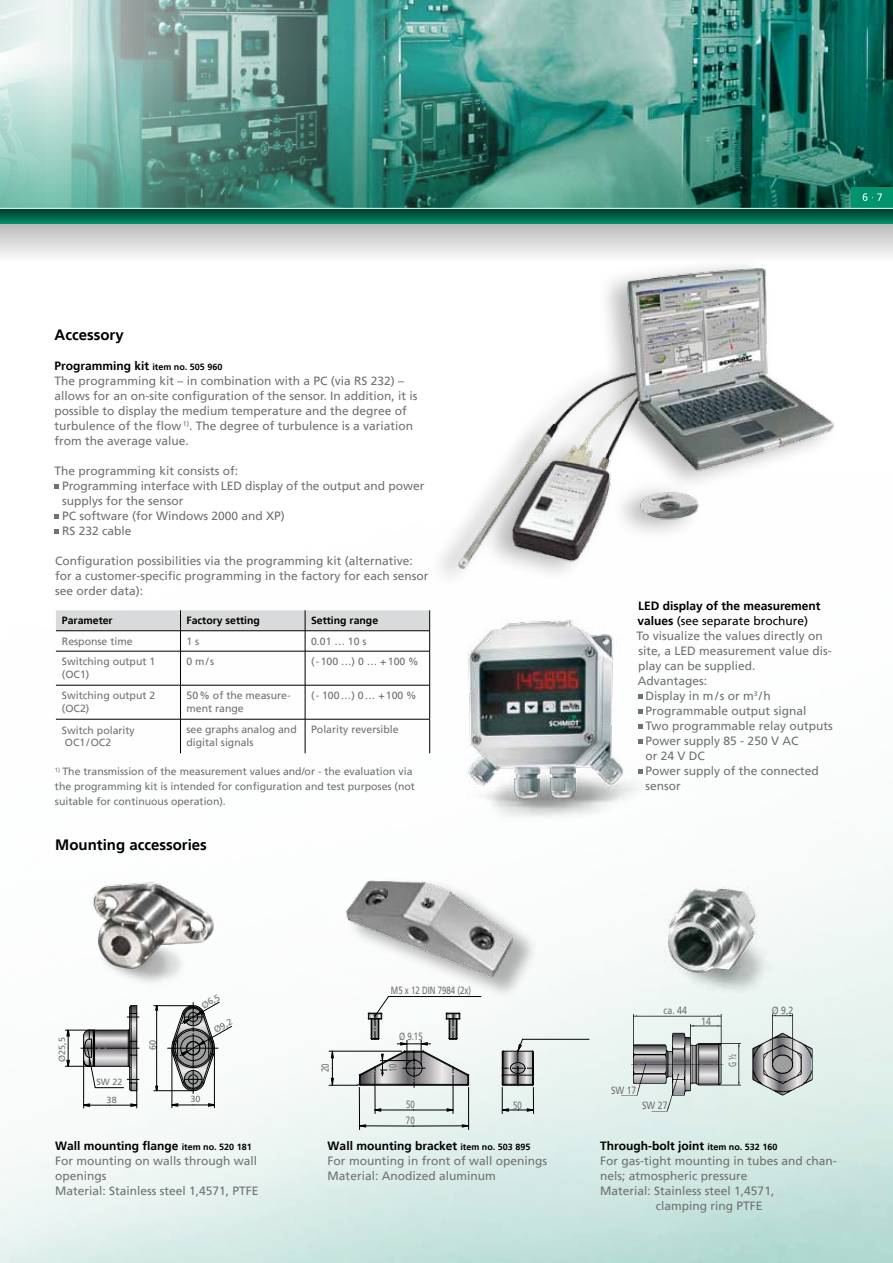
<style>
.page{position:relative;width:893px;height:1263px;background:#fff}
.page>*{position:absolute;margin:0;border:0;box-sizing:border-box;transform-origin:0 0}
.t1{font:700 15px "Frutiger LT";color:#000}
.t2{font:12px/15px "Frutiger LT";color:#707172}
.t3{font:700 12px "Frutiger LT";color:#000}
.t4{font:12px "Frutiger LT";color:#000}
.t5{font:10.5px/12.6px "Frutiger LT";color:#707172}
.t6{font:700 10.5px "Frutiger LT";color:#000}
.t7{font:10.5px "Frutiger LT";color:#707172;scale:.75 1}
.t8{font:10.5px "Frutiger LT";color:#707172;scale:.83 1}
.t9{font:10.5px "Frutiger LT";color:#707172;scale:.67 1}
.t10{font:9px "Frutiger LT";color:#707172}
.s1{font-weight:700;color:#000}
.s2{font-weight:700;font-size:9px;color:#000}
.s3{font-weight:700}
.s4{font-size:9px}
</style>
<div class="page">
<img style="left:0;top:484px;width:893px;height:779px">
<svg style="left:0;top:223px;width:893px;height:34px;background:#d0d5d3"></svg>
<img style="left:44px;top:0;width:849px;height:60px">
<img style="left:0;top:60px;width:893px;height:148px">
<svg style="left:0;top:209px;width:893px;height:14px;background:#006248"></svg>
<div style="left:852px;top:187px;width:41px;height:21px;background:#00946c"></div>
<img style="left:450px;top:603px;width:203px;height:225px">
<div style="left:428px;top:256px;width:410px;height:335px;background:#fefefe"></div>
<img style="left:444px;top:266px;width:391px;height:311px">
<img style="left:655px;top:876px;width:134px;height:117px">
<div style="left:346px;top:876px;width:193px;height:124px;background:#000;opacity:.3"></div>
<img style="left:336px;top:867px;width:180px;height:119px">
<img style="left:85px;top:876px;width:133px;height:116px">
<hr style="left:468px;top:1087px;width:1px;height:42px;background:#000">
<hr style="left:359px;top:1087px;width:1px;height:42px;background:#000">
<hr style="left:414px;top:1125px;width:55px;height:1px;background:#000">
<hr style="left:359px;top:1125px;width:55px;height:1px;background:#000">
<svg style="left:462px;top:1124px;width:7px;height:4px"></svg>
<svg style="left:360px;top:1124px;width:6px;height:4px"></svg>
<hr style="left:375px;top:1074px;width:1px;height:39px;background:#000">
<hr style="left:453px;top:1075px;width:1px;height:38px;background:#000">
<hr style="left:375px;top:1110px;width:39px;height:1px;background:#000">
<hr style="left:414px;top:1110px;width:39px;height:1px;background:#000">
<hr style="left:388px;top:996px;width:93px;height:1px;background:#000">
<hr style="left:522px;top:1039px;width:67px;height:1px;background:#000">
<svg style="left:501px;top:1038px;width:33px;height:75px;background:#adb2b1"></svg>
<svg style="left:329px;top:996px;width:140px;height:91px"></svg>
<svg style="left:374px;top:1108px;width:7px;height:4px"></svg>
<svg style="left:446px;top:1108px;width:8px;height:4px"></svg>
<div style="left:510px;top:1062px;width:15px;height:12px;border:1px solid #000;border-radius:50%"></div>
<div style="left:406px;top:1060px;width:16px;height:16px;border:1px solid #000;border-radius:50%"></div>
<hr style="left:65px;top:1030px;width:30px;height:1px;background:#000">
<hr style="left:65px;top:1066px;width:30px;height:1px;background:#000">
<svg style="left:65px;top:1028px;width:6px;height:40px"></svg>
<svg style="left:81px;top:1004px;width:58px;height:104px"></svg>
<hr style="left:214px;top:1048px;width:1px;height:60px;background:#000">
<hr style="left:171px;top:1048px;width:1px;height:60px;background:#000">
<svg style="left:170px;top:1102px;width:46px;height:6px"></svg>
<hr style="left:154px;top:1005px;width:39px;height:1px;background:#000">
<hr style="left:154px;top:1090px;width:39px;height:1px;background:#000">
<hr style="left:156px;top:1006px;width:1px;height:41px;background:#000">
<hr style="left:156px;top:1047px;width:1px;height:44px;background:#000">
<svg style="left:154px;top:1004px;width:5px;height:7px"></svg>
<svg style="left:154px;top:1085px;width:5px;height:7px"></svg>
<svg style="left:168px;top:1001px;width:65px;height:92px"></svg>
<img style="left:620px;top:1010px;width:193px;height:102px">
<svg style="left:863px;top:193px;width:19px;height:8px"></svg>
<svg style="left:56px;top:610px;width:374px;height:41px"></svg>
<hr style="left:56px;top:651px;width:124px;height:1px;background:#000">
<hr style="left:180px;top:651px;width:125px;height:1px;background:#000">
<hr style="left:180px;top:651px;width:1px;height:34px;background:#000">
<hr style="left:305px;top:651px;width:125px;height:1px;background:#000">
<hr style="left:305px;top:651px;width:1px;height:34px;background:#000">
<hr style="left:429px;top:651px;width:1px;height:34px;background:#000">
<hr style="left:56px;top:685px;width:124px;height:1px;background:#000">
<hr style="left:180px;top:685px;width:125px;height:1px;background:#000">
<hr style="left:180px;top:685px;width:1px;height:34px;background:#000">
<hr style="left:305px;top:685px;width:125px;height:1px;background:#000">
<hr style="left:305px;top:685px;width:1px;height:34px;background:#000">
<hr style="left:429px;top:685px;width:1px;height:34px;background:#000">
<hr style="left:56px;top:719px;width:124px;height:1px;background:#000">
<hr style="left:180px;top:719px;width:125px;height:1px;background:#000">
<hr style="left:180px;top:719px;width:1px;height:34px;background:#000">
<hr style="left:305px;top:719px;width:125px;height:1px;background:#000">
<hr style="left:305px;top:719px;width:1px;height:34px;background:#000">
<hr style="left:429px;top:719px;width:1px;height:34px;background:#000">
<svg style="left:638px;top:695px;width:4px;height:4px"></svg>
<svg style="left:638px;top:710px;width:4px;height:4px"></svg>
<svg style="left:638px;top:725px;width:4px;height:4px"></svg>
<svg style="left:638px;top:740px;width:4px;height:4px"></svg>
<svg style="left:638px;top:770px;width:4px;height:4px"></svg>
<svg style="left:55px;top:485px;width:4px;height:4px"></svg>
<svg style="left:55px;top:515px;width:4px;height:4px"></svg>
<svg style="left:55px;top:530px;width:4px;height:4px"></svg>
<p class="t1" style="left:55px;top:326px;width:71px">Accessory</p>
<p class="t2" style="left:55px;top:359px;width:364px"><span class="s1">Programming kit</span> <span class="s2">item no. 505 960<br></span>The programming kit – in combination with a PC (via RS 232) – allows for an on-site configuration of the sensor. In addition, it is possible to display the medium temperature and the degree of turbulence of the flow <sup>1)</sup>. The degree of turbulence is a variation from the average value.</p>
<p class="t2" style="left:62px;top:464px;width:364px;text-indent:-8px">The programming kit consists of:<br>Programming interface with LED display of the output and power supplys for the sensor<br>PC software (for Windows 2000 and XP)<br>RS 232 cable</p>
<p class="t2" style="left:55px;top:554px;width:375px">Configuration possibilities via the programming kit (alternative: for a customer-specific programming in the factory for each sensor see order data):</p>
<p class="t6" style="left:62px;top:614px;width:52px">Parameter</p>
<p class="t6" style="left:186px;top:614px;width:75px">Factory setting</p>
<p class="t6" style="left:311px;top:614px;width:69px">Setting range</p>
<p class="t5" style="left:62px;top:635px;width:72px">Response time</p>
<p class="t5" style="left:186px;top:635px;width:14px">1 s</p>
<p class="t5" style="left:311px;top:635px;width:57px">0.01 … 10 s</p>
<p class="t5" style="left:62px;top:655px;width:95px">Switching output 1 (OC1)</p>
<p class="t5" style="left:186px;top:655px;width:29px">0 m/s</p>
<p class="t5" style="left:311px;top:655px;width:109px">(-100 …) 0 … +100 %</p>
<p class="t5" style="left:62px;top:689px;width:95px">Switching output 2 (OC2)</p>
<p class="t5" style="left:186px;top:689px;width:106px">50% of the measure&shy;ment range</p>
<p class="t5" style="left:311px;top:689px;width:107px">(- 100…) 0… +100 %</p>
<p class="t5" style="left:62px;top:724px;width:74px">Switch polarity<br>OC1/OC2</p>
<p class="t5" style="left:186px;top:723px;width:112px">see graphs analog and digital signals</p>
<p class="t5" style="left:311px;top:723px;width:89px">Polarity reversible</p>
<p class="t5" style="left:55px;top:764px;width:361px;line-height:15px"><sup>1)</sup> The transmission of the measurement values and/or - the evaluation via the programming kit is intended for configuration and test purposes (not suitable for continuous operation).</p>
<p class="t1" style="left:55px;top:836px;width:153px">Mounting accessories</p>
<p class="t10" style="left:57px;top:1062px;width:26px;rotate:-90deg">Ø25,5</p>
<p class="t10" style="left:96px;top:1077px;width:28px">SW 22</p>
<p class="t10" style="left:107px;top:1094px;width:12px">38</p>
<p class="t10" style="left:147px;top:1050px;width:12px;rotate:-90deg">60</p>
<p class="t10" style="left:200px;top:1001px;width:21px;rotate:-30deg">Ø6,5</p>
<p class="t10" style="left:212px;top:1026px;width:21px;rotate:-30deg">Ø9,2</p>
<p class="t10" style="left:190px;top:1094px;width:12px">30</p>
<p class="t7" style="left:319px;top:1072px;width:13px;rotate:-90deg">20</p>
<p class="t7" style="left:391px;top:984px;width:108px">M5 x 12 DIN 7984 (2x)</p>
<p class="t7" style="left:399px;top:1030px;width:33px">Ø 9.15</p>
<p class="t7" style="left:387px;top:1072px;width:13px;rotate:-90deg">10</p>
<p class="t7" style="left:406px;top:1098px;width:13px">50</p>
<p class="t7" style="left:406px;top:1114px;width:13px">70</p>
<p class="t7" style="left:513px;top:1099px;width:13px">50</p>
<p class="t3" style="left:638px;top:599px;width:184px">LED display of the measurement</p>
<p class="t4" style="left:638px;top:614px;width:172px"><span class="s3">values</span> (see separate brochure)</p>
<p class="t2" style="left:636px;top:629px;width:188px">To visualize the values directly on</p>
<p class="t2" style="left:638px;top:644px;width:195px">site, a LED measurement value dis-</p>
<p class="t2" style="left:638px;top:659px;width:119px">play can be supplied.</p>
<p class="t2" style="left:638px;top:674px;width:71px">Advantages:</p>
<p class="t2" style="left:646px;top:689px;width:127px">Display in m/s or m<sup>3</sup>/h</p>
<p class="t2" style="left:646px;top:704px;width:162px">Programmable output signal</p>
<p class="t2" style="left:646px;top:719px;width:189px">Two programmable relay outputs</p>
<p class="t2" style="left:646px;top:734px;width:154px">Power supply 85 - 250 V AC</p>
<p class="t2" style="left:646px;top:749px;width:61px">or 24 V DC</p>
<p class="t2" style="left:646px;top:764px;width:175px">Power supply of the connected</p>
<p class="t2" style="left:646px;top:779px;width:37px">sensor</p>
<p class="t8" style="left:664px;top:1005px;width:30px">ca. 44</p>
<p class="t8" style="left:701px;top:1015px;width:13px">14</p>
<p class="t8" style="left:611px;top:1084px;width:32px">SW 17</p>
<p class="t8" style="left:642px;top:1099px;width:32px">SW 27</p>
<p class="t9" style="left:726px;top:1067px;width:21px;rotate:-90deg">G ½</p>
<p class="t8" style="left:772px;top:1004px;width:27px">Ø 9,2</p>
<p class="t2" style="left:55px;top:1139px;width:205px"><span class="s1">Wall mounting flange</span> <span class="s2">item no. 520 181<br></span>For mounting on walls through wall openings<br>Material: Stainless steel 1,4571, PTFE</p>
<p class="t2" style="left:328px;top:1139px;width:221px"><span class="s1">Wall mounting bracket</span> <span class="s2">item no. 503 895<br></span>For mounting in front of wall openings<br>Material: Anodized aluminum</p>
<p class="t3" style="left:600px;top:1139px;width:179px">Through-bolt joint <span class="s4">item no. 532 160</span></p>
<p class="t2" style="left:600px;top:1154px;width:238px">For gas-tight mounting in tubes and chan-</p>
<p class="t2" style="left:600px;top:1169px;width:149px">nels; atmospheric pressure</p>
<p class="t2" style="left:600px;top:1184px;width:176px">Material: Stainless steel 1,4571,</p>
<p class="t2" style="left:656px;top:1199px;width:108px">clamping ring PTFE</p>
</div>
